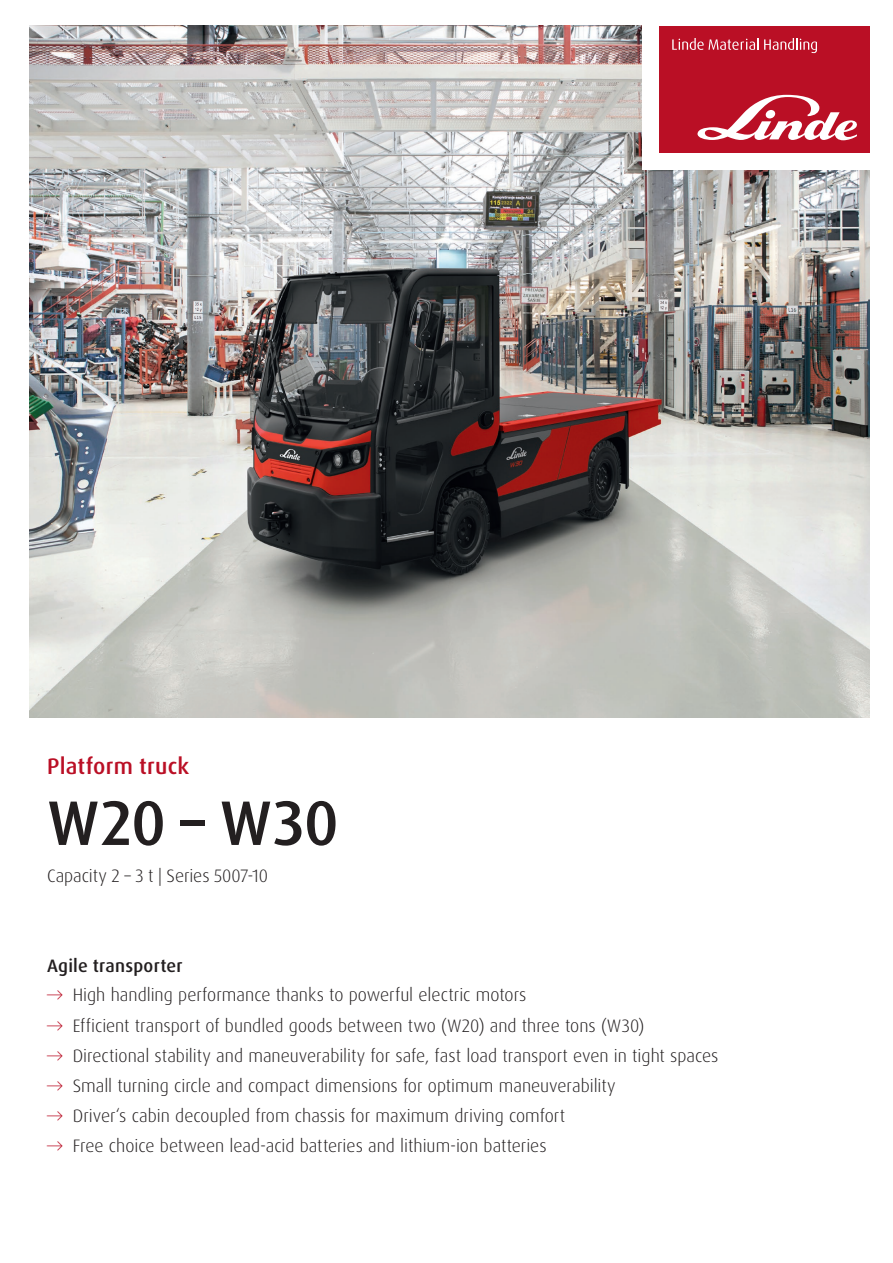
<style>
.page{position:relative;width:893px;height:1263px;background:#fff}
.page>*{position:absolute;margin:0;border:0;box-sizing:border-box;transform-origin:0 0}
.t1{font:500 63px "Dax Pro";letter-spacing:.005em;color:#231f20}
.t2{font:500 22.5px "Dax Pro";letter-spacing:.01em;color:#ba0f25}
.t3{font:300 18px "Dax Pro";color:#231f20}
.t4{font:500 18px "Dax Pro";letter-spacing:.01em;color:#231f20}
.s1{color:#ba0f25}
</style>
<div class="page">
<img style="left:30px;top:26px;width:840px;height:691px">
<div style="left:642px;top:1px;width:251px;height:169px;background:#fff"></div>
<div style="left:659px;top:26px;width:211px;height:127px;background:#ba0f25"></div>
<svg style="left:697px;top:95px;width:160px;height:45px"></svg>
<svg style="left:672px;top:38px;width:86px;height:12px"></svg>
<svg style="left:764px;top:38px;width:53px;height:15px"></svg>
<p class="t2" style="left:47px;top:752px;width:144px">Platform truck</p>
<h1 class="t1" style="left:47px;top:782px;width:293px">W20 – W30</h1>
<p class="t3" style="left:47px;top:864px;width:222px">Capacity 2 – 3 t | Series 5007-10</p>
<p class="t4" style="left:47px;top:954px;width:137px">Agile transporter</p>
<p class="t3" style="left:47px;top:984px;width:481px"><span class="s1">→</span> High handling performance thanks to powerful electric motors</p>
<p class="t3" style="left:47px;top:1014px;width:599px"><span class="s1">→</span> Efficient transport of bundled goods between two (W20) and three tons (W30)</p>
<p class="t3" style="left:47px;top:1044px;width:673px"><span class="s1">→</span> Directional stability and maneuverability for safe, fast load transport even in tight spaces</p>
<p class="t3" style="left:47px;top:1074px;width:570px"><span class="s1">→</span> Small turning circle and compact dimensions for optimum maneuverability</p>
<p class="t3" style="left:47px;top:1104px;width:519px"><span class="s1">→</span> Driver‘s cabin decoupled from chassis for maximum driving comfort</p>
<p class="t3" style="left:47px;top:1134px;width:501px"><span class="s1">→</span> Free choice between lead-acid batteries and lithium-ion batteries</p>
</div>
